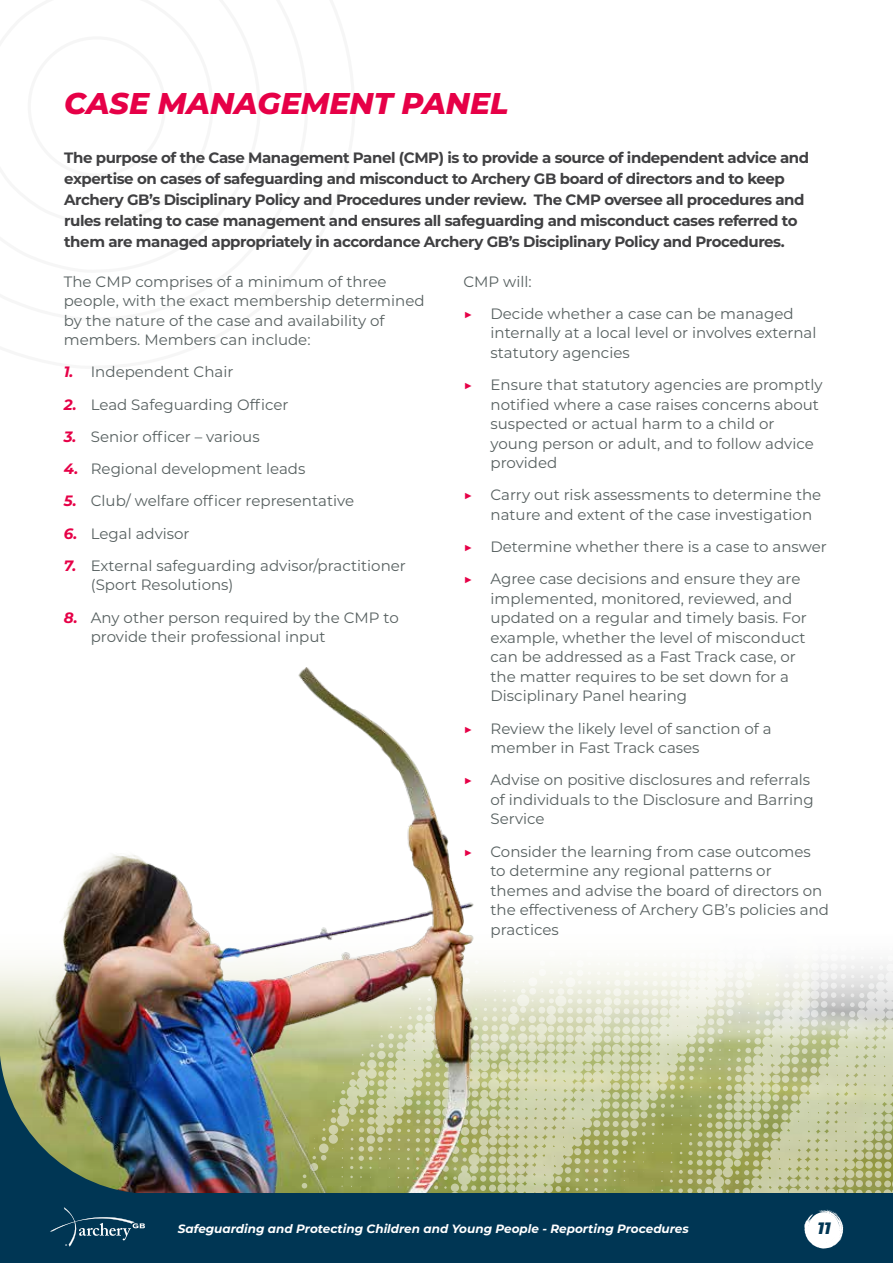
<style>
.page{position:relative;width:893px;height:1263px;background:#fff}
.page>*{position:absolute;margin:0;border:0;box-sizing:border-box;transform-origin:0 0}
.t1{font:italic 800 30px "Montserrat";color:#e60047}
.t2{font:italic 800 16.5px "Montserrat";color:#003654}
.t3{font:15px/19.5px "Montserrat";color:#576060}
.t4{font:700 15px/21px "Montserrat";letter-spacing:-.03em;color:#404042}
.t5{font:italic 700 12px "Montserrat";color:#fff}
.s1{font-weight:700;font-style:italic;color:#e60047}
.s2{color:#e60047}
</style>
<div class="page">
<svg style="left:528px;top:961px;width:365px;height:233px"></svg>
<div style="left:28px;top:36px;width:138px;height:141px;border:3px solid #eee;border-radius:50%"></div>
<img style="left:0;top:668px;width:528px;height:526px">
<div style="left:0;top:1194px;width:893px;height:69px;background:#003654"></div>
<img style="left:0;top:1025px;width:178px;height:221px">
<svg style="left:804px;top:1210px;width:39px;height:39px"></svg>
<div style="left:808px;top:1212px;width:31px;height:31px;background:#fff;border-radius:50%"></div>
<h1 class="t1" style="left:64px;top:81px;width:446px">CASE MANAGEMENT PANEL</h1>
<p class="t4" style="left:64px;top:147px;width:747px">The purpose of the Case Management Panel (CMP) is to provide a source of independent advice and expertise on cases of safeguarding and misconduct to Archery GB board of directors and to keep Archery GB’s Disciplinary Policy and Procedures under review. The CMP oversee all procedures and rules relating to case management and ensures all safeguarding and misconduct cases referred to them are managed appropriately in accordance Archery GB’s Disciplinary Policy and Procedures.</p>
<p class="t3" style="left:64px;top:271px;width:362px">The CMP comprises of a minimum of three people, with the exact membership determined by the nature of the case and availability of members. Members can include:</p>
<p class="t3" style="left:64px;top:362px;width:171px"><span class="s1">1.</span> Independent Chair</p>
<p class="t3" style="left:64px;top:394px;width:226px"><span class="s1">2.</span> Lead Safeguarding Officer</p>
<p class="t3" style="left:64px;top:426px;width:197px"><span class="s1">3.</span> Senior officer – various</p>
<p class="t3" style="left:64px;top:459px;width:243px"><span class="s1">4.</span> Regional development leads</p>
<p class="t3" style="left:64px;top:491px;width:292px"><span class="s1">5.</span> Club/ welfare officer representative</p>
<p class="t3" style="left:64px;top:523px;width:127px"><span class="s1">6.</span> Legal advisor</p>
<p class="t3" style="left:91px;top:555px;width:317px;text-indent:-27px"><span class="s1">7.</span> External safeguarding advisor/practitioner (Sport Resolutions)</p>
<p class="t3" style="left:91px;top:607px;width:309px;text-indent:-27px"><span class="s1">8.</span> Any other person required by the CMP to provide their professional input</p>
<p class="t3" style="left:463px;top:265px;width:332px;line-height:32.2px">CMP will:<br><span class="s2">▶</span> Decide whether a case can be managed</p>
<p class="t3" style="left:490px;top:323px;width:327px">internally at a local level or involves external statutory agencies</p>
<p class="t3" style="left:490px;top:375px;width:334px;text-indent:-27px"><span class="s2">▶</span> Ensure that statutory agencies are promptly notified where a case raises concerns about suspected or actual harm to a child or young person or adult, and to follow advice provided</p>
<p class="t3" style="left:490px;top:485px;width:332px;text-indent:-27px"><span class="s2">▶</span> Carry out risk assessments to determine the nature and extent of the case investigation</p>
<p class="t3" style="left:463px;top:530px;width:365px;line-height:32.2px"><span class="s2">▶</span> Determine whether there is a case to answer <span class="s2">▶</span> Agree case decisions and ensure they are</p>
<p class="t3" style="left:490px;top:588px;width:318px">implemented, monitored, reviewed, and updated on a regular and timely basis. For example, whether the level of misconduct can be addressed as a Fast Track case, or the matter requires to be set down for a Disciplinary Panel hearing</p>
<p class="t3" style="left:490px;top:718px;width:283px;text-indent:-27px"><span class="s2">▶</span> Review the likely level of sanction of a member in Fast Track cases</p>
<p class="t3" style="left:490px;top:770px;width:325px;text-indent:-27px"><span class="s2">▶</span> Advise on positive disclosures and referrals of individuals to the Disclosure and Barring<br>Service</p>
<p class="t3" style="left:490px;top:841px;width:340px;text-indent:-27px"><span class="s2">▶</span> Consider the learning from case outcomes to determine any regional patterns or themes and advise the board of directors on the effectiveness of Archery GB’s policies and practices</p>
<p class="t5" style="left:178px;top:1219px;width:512px">Safeguarding and Protecting Children and Young People - Reporting Procedures</p>
<p class="t2" style="left:817px;top:1216px;width:15px">11</p>
</div>
